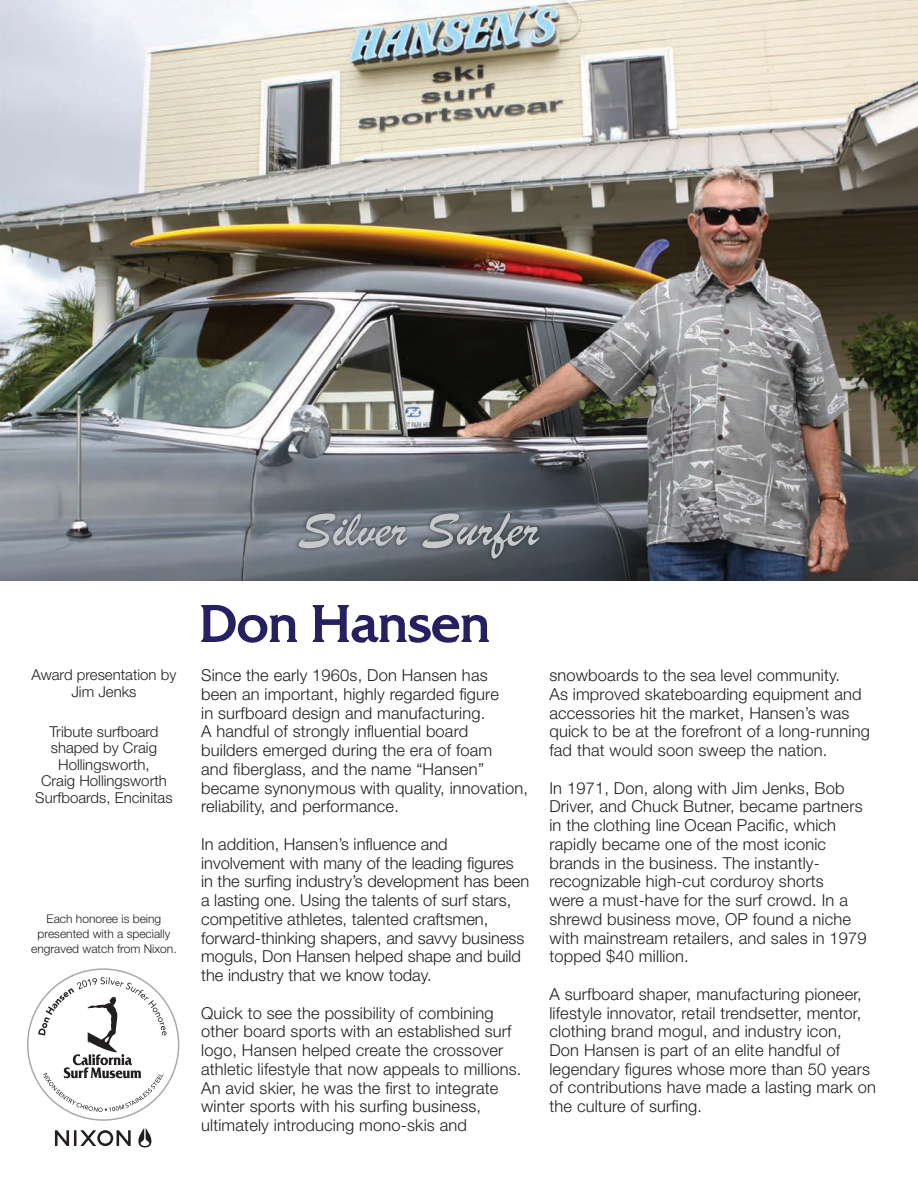
<style>
.page{position:relative;width:918px;height:1188px;background:#fff}
.page>*{position:absolute;margin:0;border:0;box-sizing:border-box;transform-origin:0 0}
.t1{font:54px "Brush Script";color:#c7c8ca}
.t2{font:51px "Friz Qua";letter-spacing:-.01em;color:#252161}
.t3{font:300 16.5px/18.8px "Helvetica Neue LT";letter-spacing:.01em;color:#231f20}
.t4{font:300 15px/16.5px "Helvetica Neue LT";color:#231f20;text-align:center}
.t5{font:300 12px/15px "Helvetica Neue LT";color:#231f20;text-align:center}
</style>
<div class="page">
<img style="left:0;top:0;width:918px;height:580px">
<svg style="left:201px;top:605px;width:97px;height:38px"></svg>
<svg style="left:312px;top:605px;width:177px;height:38px"></svg>
<svg style="left:38px;top:977px;width:129px;height:135px"></svg>
<svg style="left:55px;top:1128px;width:96px;height:20px"></svg>
<div style="left:294px;top:508px;width:250px;height:55px;background:#231f20;opacity:.75"></div>
<p class="t4" style="left:32px;top:666px;width:146px">Award presentation by<br>Jim Jenks</p>
<p class="t4" style="left:35px;top:723px;width:139px">Tribute surfboard shaped by Craig<br>Hollingsworth,<br>Craig Hollingsworth<br>Surfboards, Encinitas</p>
<p class="t5" style="left:31px;top:911px;width:147px">Each honoree is being presented with a specially engraved watch from Nixon.</p>
<h1 class="t1" style="left:298px;top:493px;width:242px">Silver Surfer</h1>
<h2 class="t2" style="left:199px;top:592px;width:293px">Don Hansen</h2>
<p class="t3" style="left:201px;top:666px;width:328px">Since the early 1960s, Don Hansen has<br>been an important, highly regarded figure<br>in surfboard design and manufacturing.<br>A handful of strongly influential board builders emerged during the era of foam<br>and fiberglass, and the name “Hansen” became synonymous with quality, innovation, reliability, and performance.</p>
<p class="t3" style="left:201px;top:834px;width:330px">In addition, Hansen’s influence and involvement with many of the leading figures in the surfing industry’s development has been a lasting one. Using the talents of surf stars, competitive athletes, talented craftsmen, forward-thinking shapers, and savvy business moguls, Don Hansen helped shape and build the industry that we know today.</p>
<p class="t3" style="left:201px;top:1003px;width:322px">Quick to see the possibility of combining other board sports with an established surf logo, Hansen helped create the crossover athletic lifestyle that now appeals to millions.<br>An avid skier, he was the first to integrate winter sports with his surfing business, ultimately introducing mono-skis and</p>
<p class="t3" style="left:549px;top:666px;width:322px">snowboards to the sea level community.<br>As improved skateboarding equipment and accessories hit the market, Hansen’s was quick to be at the forefront of a long-running fad that would soon sweep the nation.</p>
<p class="t3" style="left:549px;top:778px;width:319px">In 1971, Don, along with Jim Jenks, Bob Driver, and Chuck Butner, became partners in the clothing line Ocean Pacific, which rapidly became one of the most iconic brands in the business. The instantly&shy;recognizable high-cut corduroy shorts<br>were a must-have for the surf crowd. In a shrewd business move, OP found a niche with mainstream retailers, and sales in 1979 topped $40 million.</p>
<p class="t3" style="left:549px;top:984px;width:328px">A surfboard shaper, manufacturing pioneer, lifestyle innovator, retail trendsetter, mentor, clothing brand mogul, and industry icon,<br>Don Hansen is part of an elite handful of legendary figures whose more than 50 years of contributions have made a lasting mark on the culture of surfing.</p>
</div>
